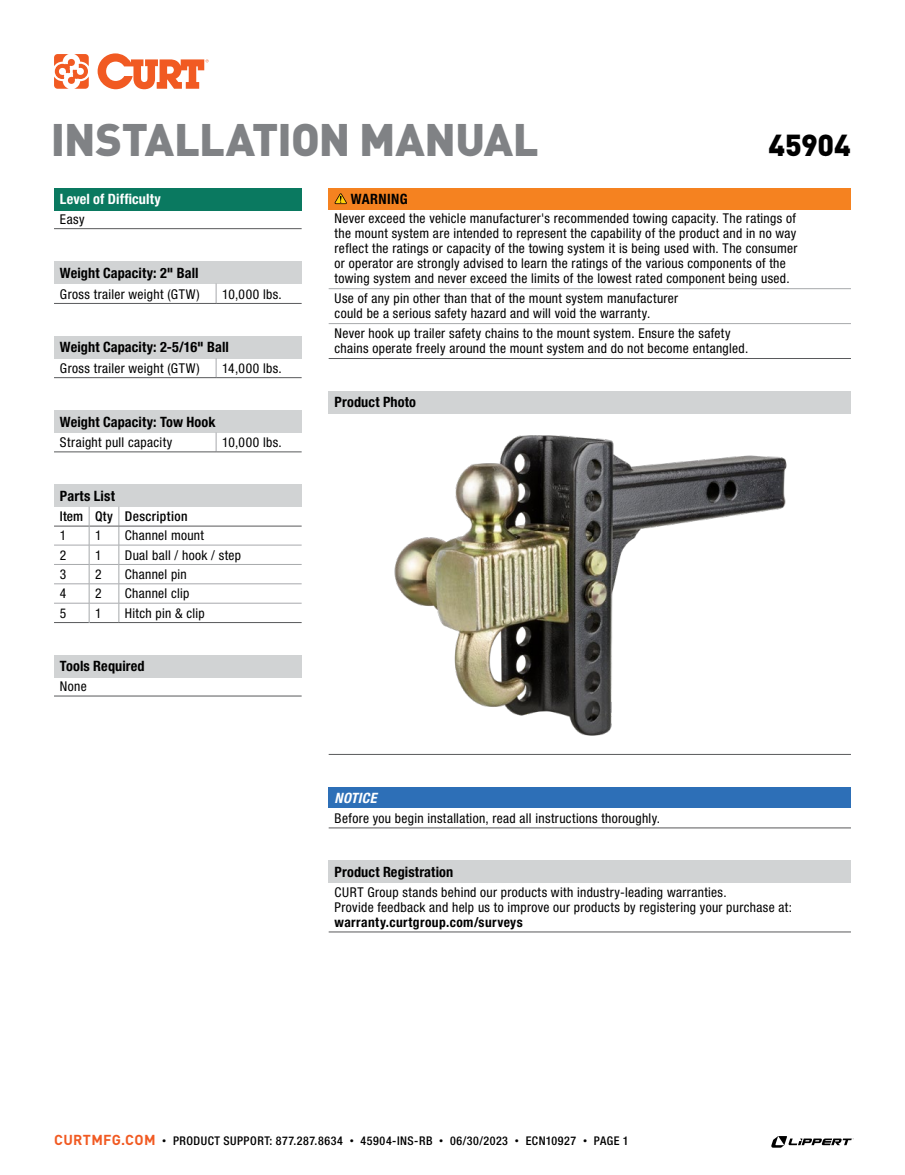
<style>
.page{position:relative;width:905px;height:1175px;background:#fff}
.page>*{position:absolute;margin:0;border:0;box-sizing:border-box;transform-origin:0 0}
.t1{font:900 45px "DINOT";letter-spacing:-.02em;color:#808285}
.t2{font:900 30px "DINOT";letter-spacing:-.005em;color:#000}
.t3{font:700 condensed 14.25px "Helvetica Neue LT Std";letter-spacing:.01em;color:#000}
.t4{font:700 condensed 14.25px "Helvetica Neue LT Std";letter-spacing:.01em;color:#fff}
.t5{font:italic 700 condensed 14.25px "Helvetica Neue LT Std";letter-spacing:.025em;color:#fff}
.t6{font:condensed 13.5px/15px "Helvetica Neue LT Std";letter-spacing:.025em;color:#000}
.t7{font:700 condensed 13.5px "Helvetica Neue LT Std";letter-spacing:.03em;color:#000}
.t8{font:500 condensed 13.5px "Helvetica Neue LT Std";letter-spacing:.03em;color:#000}
.t9{font:500 condensed 12px "Helvetica Neue LT Std";letter-spacing:.04em;color:#000}
.s1{font-family:"DINOT";font-weight:700;font-stretch:normal;font-size:14.25px;color:#f15a22}
.s2{font-family:"DINOT";font-weight:400;font-stretch:normal;font-size:9px}
</style>
<div class="page">
<svg style="left:771px;top:1136px;width:82px;height:11px"></svg>
<svg style="left:54px;top:53px;width:155px;height:36px"></svg>
<div style="left:54px;top:261px;width:248px;height:22px;background:#d1d3d4"></div>
<svg style="left:216px;top:283px;width:1px;height:20px"></svg>
<hr style="left:54px;top:303px;width:162px;height:1px;background:#58595b">
<hr style="left:216px;top:303px;width:86px;height:1px;background:#58595b">
<div style="left:54px;top:336px;width:248px;height:22px;background:#d1d3d4"></div>
<svg style="left:216px;top:358px;width:1px;height:19px"></svg>
<hr style="left:54px;top:377px;width:162px;height:1px;background:#58595b">
<hr style="left:216px;top:377px;width:86px;height:1px;background:#58595b">
<div style="left:54px;top:410px;width:248px;height:22px;background:#d1d3d4"></div>
<svg style="left:216px;top:432px;width:1px;height:19px"></svg>
<hr style="left:54px;top:451px;width:162px;height:1px;background:#58595b">
<hr style="left:216px;top:451px;width:86px;height:1px;background:#58595b">
<div style="left:54px;top:655px;width:247px;height:22px;background:#d1d3d4"></div>
<hr style="left:54px;top:695px;width:247px;height:1px;background:#58595b">
<div style="left:328px;top:391px;width:522px;height:22px;background:#d1d3d4"></div>
<hr style="left:328px;top:754px;width:522px;height:1px;background:#58595b">
<img style="left:394px;top:435px;width:393px;height:301px">
<div style="left:328px;top:860px;width:522px;height:22px;background:#d1d3d4"></div>
<hr style="left:328px;top:931px;width:522px;height:1px;background:#58595b">
<div style="left:54px;top:188px;width:248px;height:22px;background:#0a7960"></div>
<hr style="left:54px;top:228px;width:248px;height:1px;background:#58595b">
<div style="left:328px;top:188px;width:522px;height:21px;background:#f58220"></div>
<hr style="left:328px;top:358px;width:522px;height:1px;background:#58595b">
<hr style="left:328px;top:288px;width:522px;height:1px;background:#a7a9ac">
<hr style="left:328px;top:323px;width:522px;height:1px;background:#a7a9ac">
<svg style="left:334px;top:193px;width:13px;height:11px"></svg>
<div style="left:328px;top:787px;width:522px;height:21px;background:#2d6fb7"></div>
<hr style="left:328px;top:827px;width:522px;height:1px;background:#58595b">
<div style="left:54px;top:484px;width:248px;height:23px;background:#d1d3d4"></div>
<hr style="left:54px;top:545px;width:35px;height:1px;background:#a7a9ac">
<hr style="left:89px;top:545px;width:30px;height:1px;background:#a7a9ac">
<hr style="left:119px;top:545px;width:183px;height:1px;background:#a7a9ac">
<hr style="left:54px;top:564px;width:35px;height:1px;background:#a7a9ac">
<hr style="left:89px;top:564px;width:30px;height:1px;background:#a7a9ac">
<hr style="left:119px;top:564px;width:183px;height:1px;background:#a7a9ac">
<hr style="left:54px;top:583px;width:35px;height:1px;background:#a7a9ac">
<hr style="left:89px;top:583px;width:30px;height:1px;background:#a7a9ac">
<hr style="left:119px;top:583px;width:183px;height:1px;background:#a7a9ac">
<svg style="left:119px;top:507px;width:1px;height:115px"></svg>
<hr style="left:54px;top:603px;width:35px;height:1px;background:#a7a9ac">
<hr style="left:89px;top:603px;width:30px;height:1px;background:#a7a9ac">
<hr style="left:119px;top:603px;width:183px;height:1px;background:#a7a9ac">
<hr style="left:54px;top:622px;width:35px;height:1px;background:#58595b">
<hr style="left:89px;top:622px;width:30px;height:1px;background:#58595b">
<hr style="left:119px;top:622px;width:183px;height:1px;background:#58595b">
<hr style="left:54px;top:526px;width:35px;height:1px;background:#58595b">
<hr style="left:89px;top:526px;width:30px;height:1px;background:#58595b">
<hr style="left:119px;top:526px;width:183px;height:1px;background:#58595b">
<svg style="left:89px;top:507px;width:1px;height:116px"></svg>
<h1 class="t1" style="left:51px;top:103px;width:489px">INSTALLATION MANUAL</h1>
<h2 class="t2" style="left:768px;top:121px;width:84px">45904</h2>
<p class="t4" style="left:60px;top:190px;width:102px">Level of Difficulty</p>
<p class="t6" style="left:60px;top:211px;width:26px">Easy</p>
<p class="t3" style="left:60px;top:264px;width:140px">Weight Capacity: 2" Ball</p>
<p class="t6" style="left:60px;top:286px;width:141px">Gross trailer weight (GTW)</p>
<p class="t6" style="left:222px;top:286px;width:61px">10,000 lbs.</p>
<p class="t3" style="left:60px;top:339px;width:170px">Weight Capacity: 2-5/16" Ball</p>
<p class="t6" style="left:60px;top:360px;width:141px">Gross trailer weight (GTW)</p>
<p class="t6" style="left:222px;top:360px;width:61px">14,000 lbs.</p>
<p class="t3" style="left:60px;top:413px;width:157px">Weight Capacity: Tow Hook</p>
<p class="t6" style="left:60px;top:434px;width:114px">Straight pull capacity</p>
<p class="t6" style="left:222px;top:434px;width:61px">10,000 lbs.</p>
<p class="t3" style="left:60px;top:487px;width:56px">Parts List</p>
<p class="t8" style="left:60px;top:508px;width:129px">Item Qty Description</p>
<p class="t6" style="left:60px;top:528px;width:8px">1</p>
<p class="t6" style="left:95px;top:528px;width:8px">1</p>
<p class="t6" style="left:125px;top:528px;width:81px">Channel mount</p>
<p class="t6" style="left:60px;top:547px;width:8px">2</p>
<p class="t6" style="left:95px;top:547px;width:8px">1</p>
<p class="t6" style="left:125px;top:547px;width:118px">Dual ball / hook / step</p>
<p class="t6" style="left:60px;top:566px;width:8px">3</p>
<p class="t6" style="left:95px;top:566px;width:8px">2</p>
<p class="t6" style="left:125px;top:566px;width:64px">Channel pin</p>
<p class="t6" style="left:60px;top:586px;width:8px">4</p>
<p class="t6" style="left:95px;top:586px;width:8px">2</p>
<p class="t6" style="left:125px;top:586px;width:66px">Channel clip</p>
<p class="t6" style="left:60px;top:605px;width:8px">5</p>
<p class="t6" style="left:95px;top:605px;width:8px">1</p>
<p class="t6" style="left:125px;top:605px;width:81px">Hitch pin &amp; clip</p>
<p class="t3" style="left:60px;top:657px;width:86px">Tools Required</p>
<p class="t6" style="left:60px;top:679px;width:28px">None</p>
<p class="t3" style="left:351px;top:190px;width:58px">WARNING</p>
<p class="t6" style="left:334px;top:211px;width:464px">Never exceed the vehicle manufacturer's recommended towing capacity. The ratings of the mount system are intended to represent the capability of the product and in no way reflect the ratings or capacity of the towing system it is being used with. The consumer or operator are strongly advised to learn the ratings of the various components of the towing system and never exceed the limits of the lowest rated component being used.</p>
<p class="t6" style="left:334px;top:291px;width:345px">Use of any pin other than that of the mount system manufacturer could be a serious safety hazard and will void the warranty.</p>
<p class="t6" style="left:334px;top:326px;width:415px">Never hook up trailer safety chains to the mount system. Ensure the safety chains operate freely around the mount system and do not become entangled.</p>
<p class="t3" style="left:334px;top:394px;width:83px">Product Photo</p>
<p class="t5" style="left:334px;top:789px;width:43px">NOTICE</p>
<p class="t6" style="left:334px;top:810px;width:327px">Before you begin installation, read all instructions thoroughly.</p>
<p class="t3" style="left:334px;top:863px;width:120px">Product Registration</p>
<p class="t6" style="left:334px;top:884px;width:459px">CURT Group stands behind our products with industry-leading warranties.<br>Provide feedback and help us to improve our products by registering your purchase at:</p>
<p class="t7" style="left:334px;top:914px;width:189px">warranty.curtgroup.com/surveys</p>
<p class="t9" style="left:54px;top:1133px;width:576px"><span class="s1">CURTMFG.COM</span> <span class="s2">•</span> PRODUCT SUPPORT: 877.287.8634 <span class="s2">•</span> 45904-INS-RB <span class="s2">•</span> 06/30/2023 <span class="s2">•</span> ECN10927 <span class="s2">•</span> PAGE 1</p>
</div>
